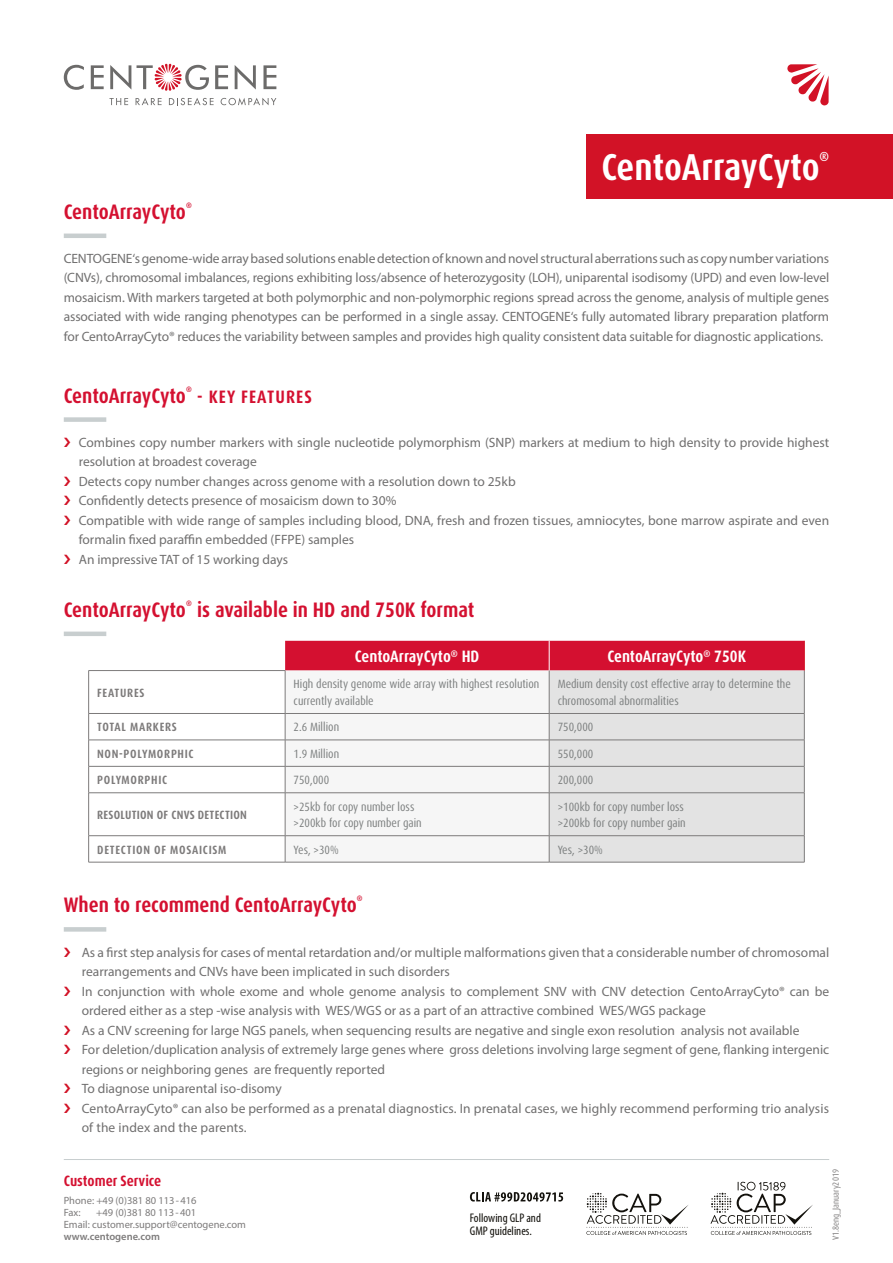
<style>
.page{position:relative;width:893px;height:1263px;background:#fff}
.page>*{position:absolute;margin:0;border:0;box-sizing:border-box;transform-origin:0 0}
.t1{font:700 condensed 37.5px "Dax OT";letter-spacing:-.005em;color:#fff}
.t2{font:700 condensed 21px "Dax OT";color:#d41030}
.t3{font:700 condensed 18px "Dax OT";letter-spacing:.06em;color:#d41030}
.t4{font:700 condensed 16.5px "Dax OT";color:#fff}
.t5{font:700 condensed 15px "Dax OT";color:#d41030}
.t6{font:13.5px/19.5px "Myriad Pro";color:#706f6f}
.t7{font:700 condensed 13.05px "Dax OT";color:#fff}
.t8{font:condensed 12.45px/12.9px "Myriad Pro";color:#13110c}
.t9{font:condensed 12px/16.5px "Dax OT";color:#7a7d7d}
.t10{font:700 condensed 12px "Dax OT";letter-spacing:.06em;color:#7d7b7b}
.t11{font:700 condensed 12px "Dax OT";letter-spacing:.02em;color:#7d7b7b}
.t12{font:10.5px/12px "Myriad Pro";color:#7d7b7b}
.t13{font:600 10.5px "Myriad Pro";color:#7d7b7b}
.t14{font:condensed 8.85px "Dax OT";color:#7d7b7b}
.t15{font:700 condensed 7.8px "Dax OT";color:#d41030}
</style>
<div class="page">
<div style="left:586px;top:134px;width:307px;height:65px;background:#d21226"></div>
<hr style="left:64px;top:1159px;width:765px;height:1px;background:#c8cecf">
<svg style="left:586px;top:1193px;width:102px;height:42px"></svg>
<svg style="left:470px;top:1192px;width:93px;height:9px"></svg>
<svg style="left:710px;top:1182px;width:103px;height:53px"></svg>
<div style="left:285px;top:670px;width:264px;height:192px;background:#f6f6f6"></div>
<div style="left:550px;top:670px;width:254px;height:192px;background:#e3e3e3"></div>
<hr style="left:88px;top:670px;width:197px;height:1px;background:#7d7b7b">
<hr style="left:88px;top:671px;width:1px;height:42px;background:#7d7b7b">
<hr style="left:285px;top:671px;width:1px;height:42px;background:#7d7b7b">
<hr style="left:549px;top:670px;width:1px;height:43px;background:#7d7b7b">
<hr style="left:804px;top:670px;width:1px;height:43px;background:#7d7b7b">
<hr style="left:88px;top:713px;width:197px;height:1px;background:#7d7b7b">
<hr style="left:285px;top:713px;width:264px;height:1px;background:#7d7b7b">
<hr style="left:549px;top:713px;width:255px;height:1px;background:#7d7b7b">
<hr style="left:88px;top:740px;width:197px;height:1px;background:#7d7b7b">
<hr style="left:285px;top:740px;width:264px;height:1px;background:#7d7b7b">
<hr style="left:549px;top:740px;width:255px;height:1px;background:#7d7b7b">
<hr style="left:88px;top:766px;width:197px;height:1px;background:#7d7b7b">
<svg style="left:88px;top:714px;width:1px;height:78px"></svg>
<hr style="left:285px;top:766px;width:264px;height:1px;background:#7d7b7b">
<svg style="left:285px;top:714px;width:1px;height:78px"></svg>
<hr style="left:549px;top:766px;width:255px;height:1px;background:#7d7b7b">
<svg style="left:549px;top:714px;width:1px;height:78px"></svg>
<svg style="left:804px;top:714px;width:1px;height:78px"></svg>
<hr style="left:88px;top:792px;width:197px;height:1px;background:#7d7b7b">
<hr style="left:88px;top:793px;width:1px;height:42px;background:#7d7b7b">
<hr style="left:285px;top:792px;width:264px;height:1px;background:#7d7b7b">
<hr style="left:285px;top:793px;width:1px;height:42px;background:#7d7b7b">
<hr style="left:549px;top:792px;width:255px;height:1px;background:#7d7b7b">
<hr style="left:549px;top:793px;width:1px;height:42px;background:#7d7b7b">
<hr style="left:804px;top:793px;width:1px;height:42px;background:#7d7b7b">
<hr style="left:88px;top:835px;width:197px;height:1px;background:#7d7b7b">
<svg style="left:88px;top:836px;width:1px;height:26px"></svg>
<hr style="left:285px;top:835px;width:264px;height:1px;background:#7d7b7b">
<svg style="left:285px;top:836px;width:1px;height:26px"></svg>
<hr style="left:549px;top:835px;width:255px;height:1px;background:#7d7b7b">
<svg style="left:549px;top:836px;width:1px;height:26px"></svg>
<svg style="left:804px;top:836px;width:1px;height:26px"></svg>
<hr style="left:88px;top:862px;width:197px;height:1px;background:#7d7b7b">
<hr style="left:285px;top:862px;width:264px;height:1px;background:#7d7b7b">
<hr style="left:549px;top:862px;width:255px;height:1px;background:#7d7b7b">
<div style="left:285px;top:641px;width:520px;height:29px;background:#d41030"></div>
<svg style="left:787px;top:64px;width:42px;height:42px"></svg>
<svg style="left:64px;top:65px;width:20px;height:25px"></svg>
<svg style="left:91px;top:65px;width:13px;height:24px"></svg>
<svg style="left:110px;top:65px;width:21px;height:25px"></svg>
<svg style="left:215px;top:65px;width:13px;height:24px"></svg>
<svg style="left:235px;top:65px;width:21px;height:25px"></svg>
<svg style="left:263px;top:65px;width:13px;height:24px"></svg>
<svg style="left:109px;top:98px;width:19px;height:7px"></svg>
<svg style="left:136px;top:98px;width:26px;height:7px"></svg>
<svg style="left:169px;top:98px;width:45px;height:7px"></svg>
<svg style="left:221px;top:98px;width:55px;height:7px"></svg>
<svg style="left:137px;top:64px;width:72px;height:27px"></svg>
<hr style="left:64px;top:234px;width:42px;height:4px;background:#c8cecf">
<div style="left:64px;top:417px;width:42px;height:5px;background:#c8cecf"></div>
<hr style="left:64px;top:632px;width:42px;height:4px;background:#c8cecf">
<div style="left:64px;top:927px;width:42px;height:5px;background:#c8cecf"></div>
<h2 class="t2" style="left:64px;top:198px;width:124px">CentoArrayCyto</h2>
<p class="t15" style="left:186px;top:201px;width:7px">®</p>
<h1 class="t1" style="left:601px;top:143px;width:220px">CentoArrayCyto</h1>
<p class="t7" style="left:820px;top:148px;width:11px">®</p>
<p class="t6" style="left:64px;top:248px;width:767px;text-align:justify">CENTOGENE‘s genome-wide array based solutions enable detection of known and novel structural aberrations such as copy number variations (CNVs), chromosomal imbalances, regions exhibiting loss/absence of heterozygosity (LOH), uniparental isodisomy (UPD) and even low-level mosaicism. With markers targeted at both polymorphic and non-polymorphic regions spread across the genome, analysis of multiple genes associated with wide ranging phenotypes can be performed in a single assay. CENTOGENE‘s fully automated library preparation platform for CentoArrayCyto® reduces the variability between samples and provides high quality consistent data suitable for diagnostic applications.</p>
<h2 class="t2" style="left:64px;top:382px;width:124px">CentoArrayCyto</h2>
<p class="t15" style="left:186px;top:384px;width:7px">®</p>
<h3 class="t3" style="left:197px;top:385px;width:116px">- KEY FEATURES</h3>
<p class="t6" style="left:79px;top:432px;width:752px">Combines copy number markers with single nucleotide polymorphism (SNP) markers at medium to high density to provide highest resolution at broadest coverage<br>Detects copy number changes across genome with a resolution down to 25kb<br>Confidently detects presence of mosaicism down to 30%<br>Compatible with wide range of samples including blood, DNA, fresh and frozen tissues, amniocytes, bone marrow aspirate and even formalin fixed paraffin embedded (FFPE) samples<br>An impressive TAT of 15 working days</p>
<h2 class="t2" style="left:64px;top:596px;width:124px">CentoArrayCyto</h2>
<p class="t15" style="left:186px;top:599px;width:7px">®</p>
<h2 class="t2" style="left:197px;top:596px;width:279px">is available in HD and 750K format</h2>
<p class="t4" style="left:355px;top:646px;width:126px">CentoArrayCyto<sup>®</sup> HD</p>
<p class="t4" style="left:607px;top:646px;width:140px">CentoArrayCyto<sup>®</sup> 750K</p>
<p class="t10" style="left:97px;top:685px;width:49px">FEATURES</p>
<p class="t9" style="left:294px;top:676px;width:247px">High density genome wide array with highest resolution currently available</p>
<p class="t9" style="left:558px;top:676px;width:235px">Medium density cost effective array to determine the chromosomal abnormalities</p>
<p class="t10" style="left:97px;top:719px;width:81px">TOTAL MARKERS</p>
<p class="t9" style="left:294px;top:719px;width:47px">2.6 Million</p>
<p class="t9" style="left:558px;top:719px;width:37px">750,000</p>
<p class="t10" style="left:97px;top:746px;width:98px">NON-POLYMORPHIC</p>
<p class="t9" style="left:294px;top:745px;width:47px">1.9 Million</p>
<p class="t9" style="left:558px;top:745px;width:37px">550,000</p>
<p class="t10" style="left:97px;top:772px;width:72px">POLYMORPHIC</p>
<p class="t9" style="left:294px;top:772px;width:37px">750,000</p>
<p class="t9" style="left:558px;top:772px;width:37px">200,000</p>
<p class="t11" style="left:97px;top:807px;width:151px">RESOLUTION OF CNVS DETECTION</p>
<p class="t9" style="left:294px;top:798px;width:130px">&gt;25kb for copy number loss &gt;200kb for copy number gain</p>
<p class="t9" style="left:558px;top:798px;width:130px">&gt;100kb for copy number loss &gt;200kb for copy number gain</p>
<p class="t10" style="left:97px;top:842px;width:131px">DETECTION OF MOSAICISM</p>
<p class="t9" style="left:294px;top:841px;width:47px">Yes, &gt;30%</p>
<p class="t9" style="left:558px;top:841px;width:47px">Yes, &gt;30%</p>
<h2 class="t2" style="left:64px;top:891px;width:295px">When to recommend CentoArrayCyto</h2>
<p class="t15" style="left:357px;top:894px;width:7px">®</p>
<p class="t6" style="left:82px;top:942px;width:749px">As a first step analysis for cases of mental retardation and/or multiple malformations given that a considerable number of chromosomal rearrangements and CNVs have been implicated in such disorders<br>In conjunction with whole exome and whole genome analysis to complement SNV with CNV detection CentoArrayCyto® can be ordered either as a step -wise analysis with WES/WGS or as a part of an attractive combined WES/WGS package<br>As a CNV screening for large NGS panels, when sequencing results are negative and single exon resolution analysis not available<br>For deletion/duplication analysis of extremely large genes where gross deletions involving large segment of gene, flanking intergenic regions or neighboring genes are frequently reported<br>To diagnose uniparental iso-disomy<br>CentoArrayCyto® can also be performed as a prenatal diagnostics. In prenatal cases, we highly recommend performing trio analysis of the index and the parents.</p>
<p class="t5" style="left:64px;top:1171px;width:99px">Customer Service</p>
<p class="t12" style="left:64px;top:1194px;width:134px">Phone: +49 (0)381 80 113-416<br>Fax:</p>
<p class="t12" style="left:64px;top:1206px;width:184px;text-indent:32px">+49 (0)381 80 113-401<br>Email: customer.support@centogene.com</p>
<p class="t13" style="left:64px;top:1230px;width:98px">www.centogene.com</p>
<p class="t8" style="left:470px;top:1211px;width:73px">Following GLP and<br>GMP guidelines.</p>
<p class="t14" style="left:830px;top:1240px;width:72px;rotate:-90deg">V1.8eng_January2019</p>
</div>
